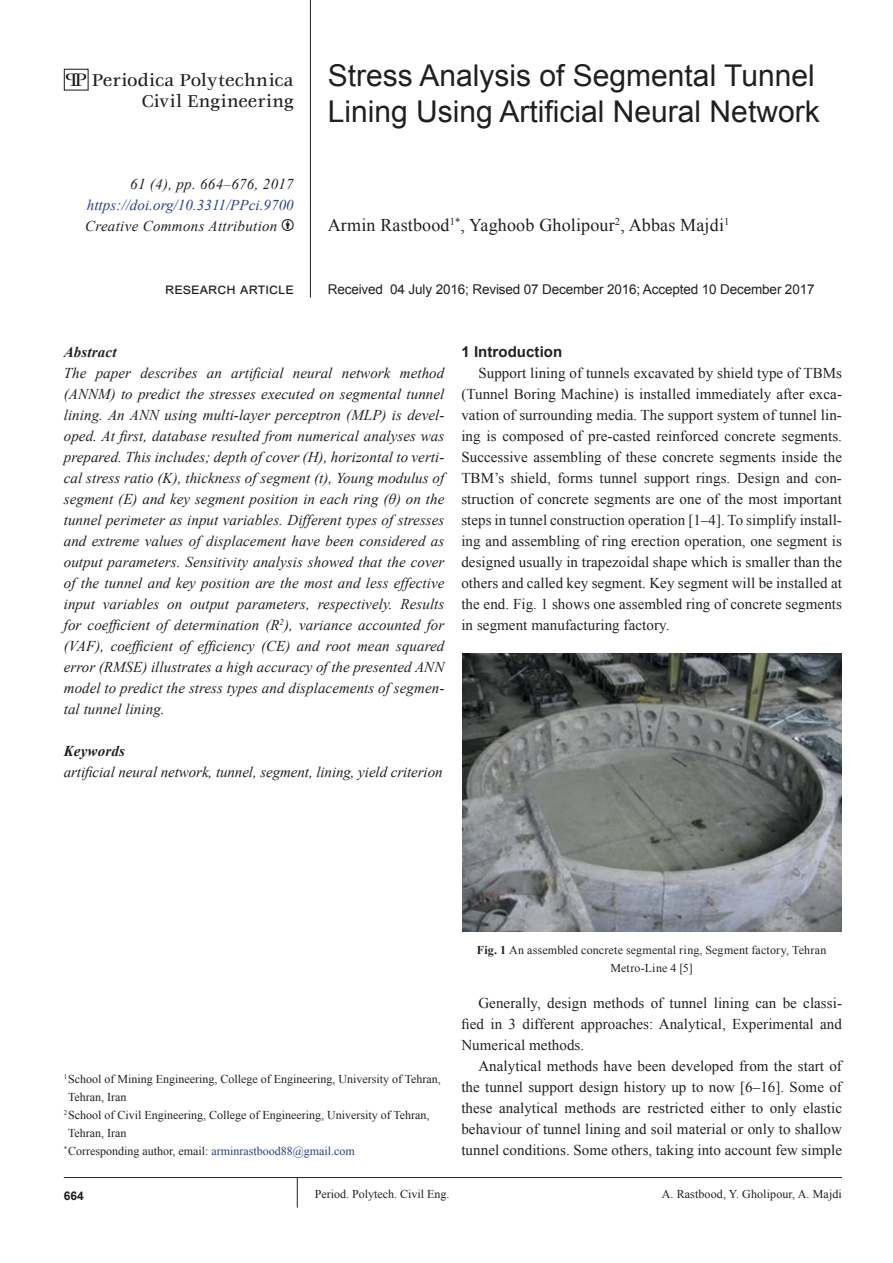
<style>
.page{position:relative;width:893px;height:1263px;background:#fff}
.page>*{position:absolute;margin:0;border:0;box-sizing:border-box;transform-origin:0 0}
.t1{font:30px/36px "Arial";color:#231f20}
.t2{font:500 18.9px "Veljovic";letter-spacing:.005em;color:#231f20}
.t3{font:500 18.9px "Veljovic";letter-spacing:.005em;color:#231f20;scale:.95 1}
.t4{font:18px "Times New Roman";letter-spacing:.01em;color:#231f20}
.t5{font:15px/21px "Times New Roman";letter-spacing:.005em;color:#231f20;text-align:justify}
.t6{font:italic 15px/21px "Times New Roman";letter-spacing:.005em;color:#231f20;text-align:justify}
.t7{font:italic 15px "Times New Roman";letter-spacing:.005em;color:#253f8e}
.t8{font:italic 700 15px "Times New Roman";letter-spacing:.01em;color:#231f20}
.t9{font:15px "Arial";letter-spacing:.01em;color:#231f20}
.t10{font:700 15px "Arial";letter-spacing:.005em;color:#231f20}
.t11{font:13.5px "Arial";letter-spacing:-.01em;color:#231f20}
.t12{font:12px/18px "Times New Roman";color:#231f20;text-align:center}
.t13{font:700 12px "Arial";color:#231f20}
.s1{font-size:19.95px}
.s2{color:#253f8e}
.s3{font-weight:700}
</style>
<div class="page">
<hr style="left:64px;top:1177px;width:778px;height:1px;background:#231f20">
<svg style="left:297px;top:1178px;width:1px;height:29px"></svg>
<hr style="left:310px;top:0;width:1px;height:298px;background:#231f20">
<img style="left:462px;top:653px;width:380px;height:278px">
<div style="left:64px;top:69px;width:25px;height:22px;border:1px solid #231f20"></div>
<p class="t2" style="left:74px;top:69px;width:221px"><span class="s1">P</span> Periodica Polytechnica</p>
<p class="t3" style="left:142px;top:90px;width:162px">Civil Engineering</p>
<p class="t6" style="left:130px;top:173px;width:165px">61 (4), pp. 664–676, 2017</p>
<p class="t7" style="left:87px;top:195px;width:208px">https://doi.org/10.3311/PPci.9700</p>
<p class="t6" style="left:85px;top:215px;width:194px">Creative Commons Attribution</p>
<p class="t9" style="left:165px;top:278px;width:130px">research article</p>
<h1 class="t1" style="left:328px;top:57px;width:493px">Stress Analysis of Segmental Tunnel<br>Lining Using Artificial Neural Network</h1>
<p class="t4" style="left:328px;top:212px;width:403px">Armin Rastbood<sup>1*</sup>, Yaghoob Gholipour<sup>2</sup>, Abbas Majdi<sup>1</sup></p>
<p class="t11" style="left:328px;top:280px;width:488px">Received 04 July 2016; Revised 07 December 2016; Accepted 10 December 2017</p>
<p class="t8" style="left:64px;top:342px;width:54px">Abstract</p>
<p class="t6" style="left:64px;top:362px;width:382px">The paper describes an artificial neural network method (ANNM) to predict the stresses executed on segmental tunnel lining. An ANN using multi-layer perceptron (MLP) is devel&shy;oped. At first, database resulted from numerical analyses was prepared. This includes; depth of cover (H), horizontal to verti&shy;cal stress ratio (K), thickness of segment (t), Young modulus of segment (E) and key segment position in each ring (θ) on the tunnel perimeter as input variables. Different types of stresses and extreme values of displacement have been considered as output parameters. Sensitivity analysis showed that the cover of the tunnel and key position are the most and less effective input variables on output parameters, respectively. Results for coefficient of determination (R<sup>2</sup>), variance accounted for (VAF), coefficient of efficiency (CE) and root mean squared error (RMSE) illustrates a high accuracy of the presented ANN model to predict the stress types and displacements of segmen&shy;tal tunnel lining.</p>
<p class="t8" style="left:64px;top:741px;width:63px">Keywords</p>
<p class="t6" style="left:64px;top:761px;width:380px">artificial neural network, tunnel, segment, lining, yield criterion</p>
<p class="t10" style="left:461px;top:341px;width:102px">1 Introduction</p>
<p class="t5" style="left:461px;top:362px;width:382px;text-indent:17px">Support lining of tunnels excavated by shield type of TBMs (Tunnel Boring Machine) is installed immediately after exca&shy;vation of surrounding media. The support system of tunnel lin&shy;ing is composed of pre-casted reinforced concrete segments.<br>Successive assembling of these concrete segments inside the TBM’s shield, forms tunnel support rings. Design and con&shy;struction of concrete segments are one of the most important steps in tunnel construction operation [1–4]. To simplify install&shy;ing and assembling of ring erection operation, one segment is designed usually in trapezoidal shape which is smaller than the others and called key segment. Key segment will be installed at the end. Fig. 1 shows one assembled ring of concrete segments in segment manufacturing factory.</p>
<p class="t12" style="left:64px;top:1070px;width:379px"><sup>1</sup>School of Mining Engineering, College of Engineering, University of Tehran,</p>
<p class="t12" style="left:68px;top:1088px;width:60px">Tehran, Iran</p>
<p class="t12" style="left:64px;top:1106px;width:367px"><sup>2</sup>School of Civil Engineering, College of Engineering, University of Tehran,</p>
<p class="t12" style="left:68px;top:1124px;width:60px">Tehran, Iran</p>
<p class="t12" style="left:64px;top:1142px;width:293px"><sup>*</sup>Corresponding author, email: <span class="s2">arminrastbood88@gmail.com</span></p>
<p class="t12" style="left:477px;top:941px;width:351px"><span class="s3">Fig. 1</span> An assembled concrete segmental ring, Segment factory, Tehran<br>Metro-Line 4 [5]</p>
<p class="t5" style="left:461px;top:992px;width:382px;text-indent:17px">Generally, design methods of tunnel lining can be classi&shy;fied in 3 different approaches: Analytical, Experimental and Numerical methods.</p>
<p class="t5" style="left:461px;top:1055px;width:382px;text-indent:17px">Analytical methods have been developed from the start of the tunnel support design history up to now [6–16]. Some of these analytical methods are restricted either to only elastic behaviour of tunnel lining and soil material or only to shallow tunnel conditions. Some others, taking into account few simple</p>
<p class="t13" style="left:64px;top:1187px;width:22px">664</p>
<p class="t12" style="left:315px;top:1185px;width:136px">Period. Polytech. Civil Eng.</p>
<p class="t12" style="left:662px;top:1185px;width:182px">A. Rastbood, Y. Gholipour, A. Majdi</p>
</div>
